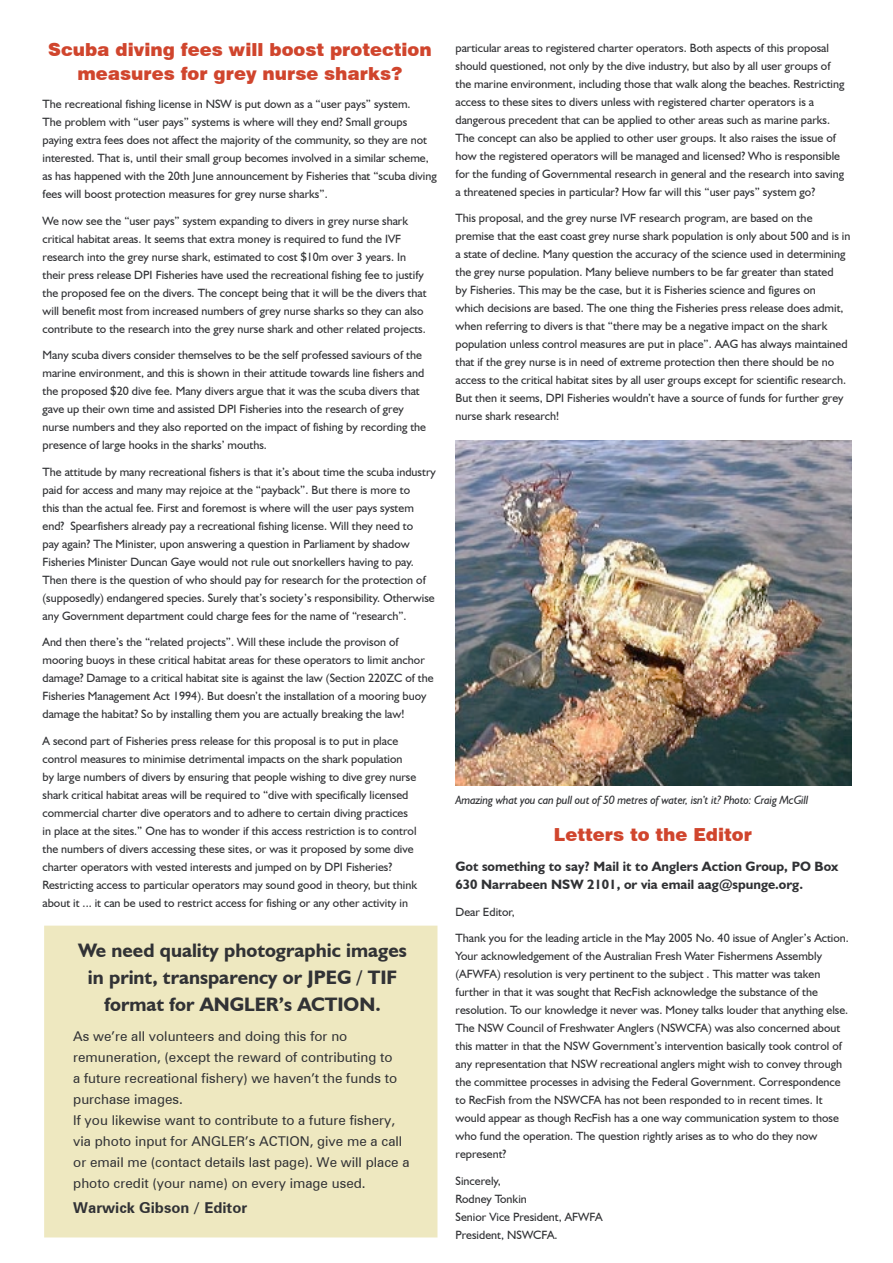
<style>
.page{position:relative;width:893px;height:1263px;background:#fff}
.page>*{position:absolute;margin:0;border:0;box-sizing:border-box;transform-origin:0 0}
.Body_Text{font:700 19.5px/27px "Humanist 521 BT";color:#313235;text-align:center}
.Body_Text-2{font:900 18px/24px "Swiss 721 BT";color:#d0452d;text-align:center}
.Body_Text-3{font:700 15px "Zurich BT";color:#313235}
.Body_Text-4{font:13.5px/21px "Zurich BT";color:#313235}
.Body_Text-5{font:700 13.5px/18px "Humanist 521 BT";color:#313235}
.Body_Text-6{font:12px/18px "Humanist 521 BT";color:#313235}
.t1{font:italic 12px "Humanist 521 BT";letter-spacing:-.02em;color:#313235}
</style>
<div class="page">
<div style="left:45px;top:926px;width:392px;height:311px;background:#eee8c0"></div>
<img style="left:455px;top:440px;width:396px;height:346px">
<p class="Body_Text-2" style="left:48px;top:38px;width:385px">Scuba diving fees will boost protection measures for grey nurse sharks?</p>
<p class="Body_Text-6" style="left:455px;top:38px;width:390px">particular areas to registered charter operators. Both aspects of this proposal should questioned, not only by the dive industry, but also by all user groups of the marine environment, including those that walk along the beaches. Restricting access to these sites to divers unless with registered charter operators is a dangerous precedent that can be applied to other areas such as marine parks.<br>The concept can also be applied to other user groups. It also raises the issue of how the registered operators will be managed and licensed? Who is responsible for the funding of Governmental research in general and the research into saving a threatened species in particular? How far will this “user pays” system go?</p>
<p class="Body_Text-6" style="left:455px;top:209px;width:396px">This proposal, and the grey nurse IVF research program, are based on the premise that the east coast grey nurse shark population is only about 500 and is in a state of decline. Many question the accuracy of the science used in determining the grey nurse population. Many believe numbers to be far greater than stated<br>by Fisheries. This may be the case, but it is Fisheries science and figures on<br>which decisions are based. The one thing the Fisheries press release does admit, when referring to divers is that “there may be a negative impact on the shark population unless control measures are put in place”. AAG has always maintained that if the grey nurse is in need of extreme protection then there should be no access to the critical habitat sites by all user groups except for scientific research.<br>But then it seems, DPI Fisheries wouldn’t have a source of funds for further grey nurse shark research!</p>
<p class="Body_Text-6" style="left:43px;top:95px;width:396px">The recreational fishing license in NSW is put down as a “user pays” system.<br>The problem with “user pays” systems is where will they end? Small groups paying extra fees does not affect the majority of the community, so they are not interested. That is, until their small group becomes involved in a similar scheme, as has happened with the 20th June announcement by Fisheries that “scuba diving fees will boost protection measures for grey nurse sharks”.</p>
<p class="Body_Text-6" style="left:43px;top:211px;width:386px">We now see the “user pays” system expanding to divers in grey nurse shark critical habitat areas. It seems that extra money is required to fund the IVF research into the grey nurse shark, estimated to cost $10m over 3 years. In their press release DPI Fisheries have used the recreational fishing fee to justify the proposed fee on the divers. The concept being that it will be the divers that will benefit most from increased numbers of grey nurse sharks so they can also contribute to the research into the grey nurse shark and other related projects.</p>
<p class="Body_Text-6" style="left:43px;top:346px;width:385px">Many scuba divers consider themselves to be the self professed saviours of the marine environment, and this is shown in their attitude towards line fishers and the proposed $20 dive fee. Many divers argue that it was the scuba divers that gave up their own time and assisted DPI Fisheries into the research of grey nurse numbers and they also reported on the impact of fishing by recording the presence of large hooks in the sharks’ mouths.</p>
<p class="Body_Text-6" style="left:43px;top:462px;width:395px">The attitude by many recreational fishers is that it’s about time the scuba industry paid for access and many may rejoice at the “payback”. But there is more to<br>this than the actual fee. First and foremost is where will the user pays system end? Spearfishers already pay a recreational fishing license. Will they need to<br>pay again? The Minister, upon answering a question in Parliament by shadow Fisheries Minister Duncan Gaye would not rule out snorkellers having to pay.<br>Then there is the question of who should pay for research for the protection of (supposedly) endangered species. Surely that’s society’s responsibility. Otherwise any Government department could charge fees for the name of “research”.</p>
<p class="Body_Text-6" style="left:43px;top:633px;width:393px">And then there’s the “related projects”. Will these include the provison of mooring buoys in these critical habitat areas for these operators to limit anchor damage? Damage to a critical habitat site is against the law (Section 220ZC of the Fisheries Management Act 1994). But doesn’t the installation of a mooring buoy damage the habitat? So by installing them you are actually breaking the law!</p>
<p class="Body_Text-6" style="left:43px;top:731px;width:376px">A second part of Fisheries press release for this proposal is to put in place control measures to minimise detrimental impacts on the shark population<br>by large numbers of divers by ensuring that people wishing to dive grey nurse shark critical habitat areas will be required to “dive with specifically licensed commercial charter dive operators and to adhere to certain diving practices in place at the sites.” One has to wonder if this access restriction is to control the numbers of divers accessing these sites, or was it proposed by some dive charter operators with vested interests and jumped on by DPI Fisheries?<br>Restricting access to particular operators may sound good in theory, but think about it ... it can be used to restrict access for fishing or any other activity in</p>
<p class="Body_Text" style="left:78px;top:936px;width:330px">We need quality photographic images in print, transparency or JPEG / TIF format for ANGLER’s ACTION.</p>
<p class="Body_Text-4" style="left:73px;top:1025px;width:325px">As we’re all volunteers and doing this for no remuneration, (except the reward of contributing to a future recreational fishery) we haven’t the funds to purchase images.</p>
<p class="Body_Text-4" style="left:73px;top:1109px;width:338px">If you likewise want to contribute to a future fishery, via photo input for ANGLER’s ACTION, give me a call or email me (contact details last page). We will place a photo credit (your name) on every image used.</p>
<p class="Body_Text-3" style="left:73px;top:1198px;width:176px">Warwick Gibson / Editor</p>
<p class="t1" style="left:455px;top:792px;width:355px">Amazing what you can pull out of 50 metres of water, isn’t it? Photo: Craig McGill</p>
<p class="Body_Text-2" style="left:554px;top:822px;width:200px">Letters to the Editor</p>
<p class="Body_Text-5" style="left:455px;top:857px;width:384px">Got something to say? Mail it to Anglers Action Group, PO Box<br>630 Narrabeen NSW 2101, or via email aag@spunge.org.</p>
<p class="Body_Text-6" style="left:455px;top:902px;width:61px">Dear Editor,</p>
<p class="Body_Text-6" style="left:455px;top:929px;width:395px">Thank you for the leading article in the May 2005 No. 40 issue of Angler’s Action.<br>Your acknowledgement of the Australian Fresh Water Fishermens Assembly (AFWFA) resolution is very pertinent to the subject . This matter was taken further in that it was sought that RecFish acknowledge the substance of the resolution. To our knowledge it never was. Money talks louder that anything else.<br>The NSW Council of Freshwater Anglers (NSWCFA) was also concerned about this matter in that the NSW Government’s intervention basically took control of any representation that NSW recreational anglers might wish to convey through the committee processes in advising the Federal Government. Correspondence to RecFish from the NSWCFA has not been responded to in recent times. It would appear as though RecFish has a one way communication system to those who fund the operation. The question rightly arises as to who do they now represent?</p>
<p class="Body_Text-6" style="left:455px;top:1171px;width:149px">Sincerely,<br>Rodney Tonkin<br>Senior Vice President, AFWFA<br>President, NSWCFA.</p>
</div>
